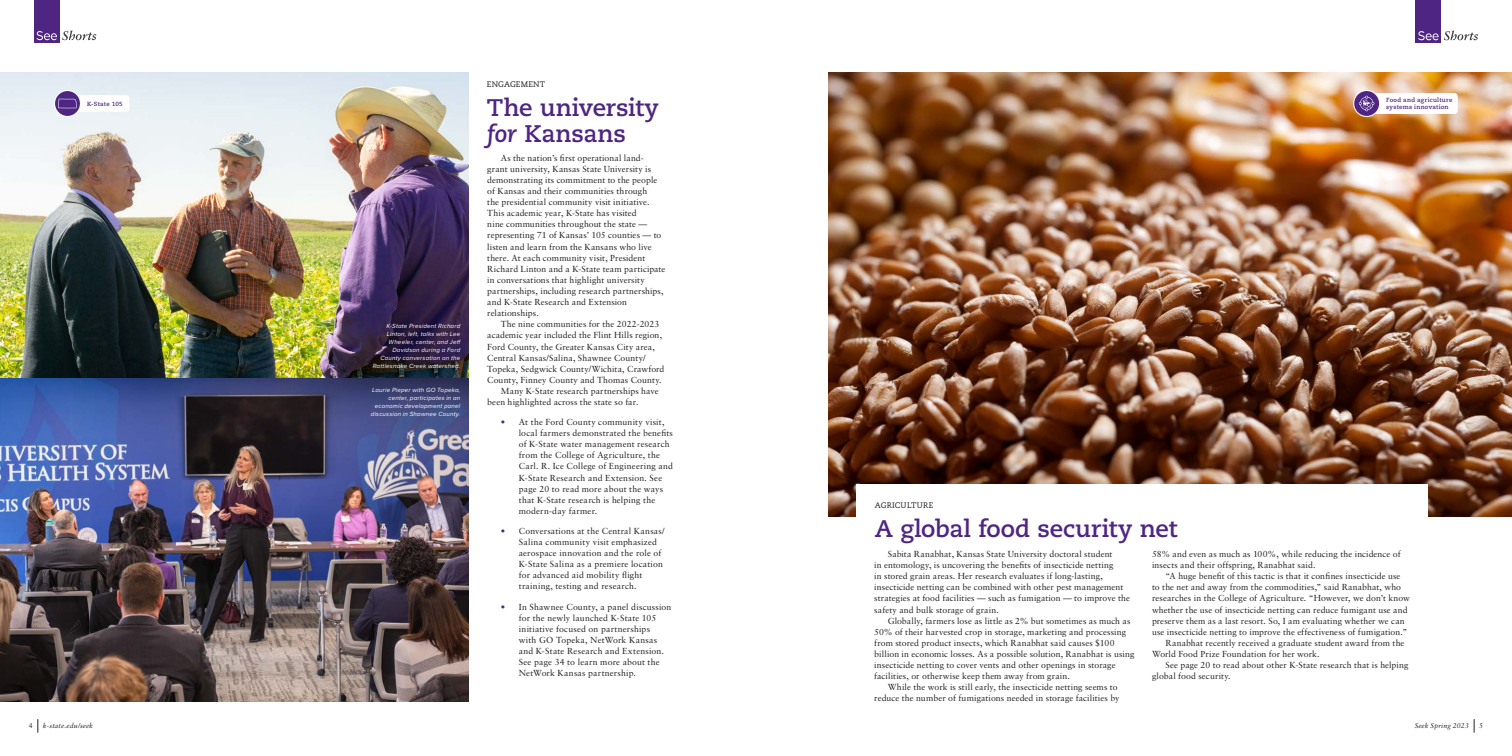
<style>
.page{position:relative;width:1512px;height:756px;background:#fff}
.page>*{position:absolute;margin:0;border:0;box-sizing:border-box;transform-origin:0 0}
.Story_Title{font:700 24px/26px "Caecilia LT Std";letter-spacing:-.005em;color:#4e2582}
.Main_Body_Style{font:8.8px/11.1px "Sabon LT Std";letter-spacing:.015em;color:#231f20}
.Short_Category{font:8px "Caecilia LT Std";letter-spacing:.03em;color:#231f20}
.t1{font:italic 7px "Sabon LT Std";letter-spacing:.02em;color:#231f20}
.t2{font:7px "Sabon LT Std";color:#231f20}
.Photo_Cutline{font:italic 6.2px/8px "Proxima Nova";letter-spacing:.03em;color:#fff;text-align:right}
.Economic_Prosperity{font:700 6px/7.2px "Caecilia LT Std";letter-spacing:.045em;color:#4e2582}
.s1{font-style:italic}
.s2{color:#4e2582}
</style>
<div class="page">
<div style="left:34px;top:0;width:25px;height:43px;background:#4e2582"></div>
<svg style="left:36px;top:30px;width:60px;height:10px"></svg>
<div style="left:1416px;top:0;width:25px;height:43px;background:#4e2582"></div>
<svg style="left:1418px;top:31px;width:60px;height:9px"></svg>
<img style="left:0;top:72px;width:469px;height:630px">
<img style="left:828px;top:72px;width:684px;height:445px">
<div style="left:856px;top:484px;width:572px;height:217px;background:#fff"></div>
<div style="left:54px;top:90px;width:27px;height:27px;border:2px solid #fff;border-radius:50%"></div>
<div style="left:65px;top:95px;width:64px;height:17px;background:#fff;border-radius:3px"></div>
<svg style="left:55px;top:91px;width:25px;height:25px"></svg>
<svg style="left:58px;top:99px;width:19px;height:9px"></svg>
<div style="left:1353px;top:90px;width:27px;height:27px;border:2px solid #fff;border-radius:50%"></div>
<div style="left:1364px;top:93px;width:94px;height:21px;background:#fff;border-radius:3px"></div>
<div style="left:1354px;top:91px;width:25px;height:25px;background:#4e2582;border-radius:50%"></div>
<svg style="left:1359px;top:96px;width:15px;height:15px"></svg>
<svg style="left:38px;top:719px;width:1px;height:14px"></svg>
<svg style="left:1474px;top:719px;width:1px;height:14px"></svg>
<p class="Short_Category" style="left:487px;top:79px;width:60px">ENGAGEMENT</p>
<p class="Story_Title" style="left:487px;top:95px;width:174px">The university <span class="s1">for</span> Kansans</p>
<p class="Economic_Prosperity" style="left:87px;top:100px;width:37px">K-State 105</p>
<p class="Economic_Prosperity" style="left:1386px;top:96px;width:68px">Food and agriculture systems innovation</p>
<p class="Photo_Cutline" style="left:373px;top:322px;width:90px">K-State President Richard<br>Linton, left, talks with Lee<br>Wheeler, center, and Jeff<br>Davidson during a Ford<br>County conversation on the<br>Rattlesnake Creek watershed.</p>
<p class="Photo_Cutline" style="left:371px;top:386px;width:91px">Laurie Pieper with GO Topeka, center, participates in an economic development panel discussion in Shawnee County.</p>
<p class="Main_Body_Style" style="left:487px;top:152px;width:180px;text-indent:14px">As the nation’s first operational land&shy;grant university, Kansas State University is demonstrating its commitment to the people of Kansas and their communities through<br>the presidential community visit initiative.<br>This academic year, K-State has visited<br>nine communities throughout the state — representing 71 of Kansas’ 105 counties — to listen and learn from the Kansans who live there. At each community visit, President Richard Linton and a K-State team participate in conversations that highlight university partnerships, including research partnerships, and K-State Research and Extension relationships.</p>
<p class="Main_Body_Style" style="left:487px;top:319px;width:179px;text-indent:14px">The nine communities for the 2022-2023 academic year included the Flint Hills region, Ford County, the Greater Kansas City area, Central Kansas/Salina, Shawnee County/ Topeka, Sedgwick County/Wichita, Crawford County, Finney County and Thomas County.</p>
<p class="Main_Body_Style" style="left:487px;top:385px;width:173px;text-indent:14px">Many K-State research partnerships have been highlighted across the state so far.</p>
<p class="Main_Body_Style" style="left:519px;top:416px;width:156px;text-indent:-18px"><span class="s2">•</span> At the Ford County community visit, local farmers demonstrated the benefits of K-State water management research from the College of Agriculture, the Carl. R. Ice College of Engineering and K-State Research and Extension. See page 20 to read more about the ways that K-State research is helping the modern-day farmer.</p>
<p class="Main_Body_Style" style="left:519px;top:525px;width:147px;text-indent:-18px"><span class="s2">•</span> Conversations at the Central Kansas/ Salina community visit emphasized aerospace innovation and the role of K-State Salina as a premiere location for advanced aid mobility flight training, testing and research.</p>
<p class="Main_Body_Style" style="left:519px;top:601px;width:154px;text-indent:-18px"><span class="s2">•</span> In Shawnee County, a panel discussion for the newly launched K-State 105 initiative focused on partnerships<br>with GO Topeka, NetWork Kansas and K-State Research and Extension.<br>See page 34 to learn more about the NetWork Kansas partnership.</p>
<p class="Short_Category" style="left:875px;top:501px;width:60px">AGRICULTURE</p>
<p class="Story_Title" style="left:875px;top:516px;width:304px">A global food security net</p>
<p class="Main_Body_Style" style="left:1152px;top:548px;width:250px">58% and even as much as 100%, while reducing the incidence of insects and their offspring, Ranabhat said.</p>
<p class="Main_Body_Style" style="left:1166px;top:571px;width:237px">“A huge benefit of this tactic is that it confines insecticide use</p>
<p class="Main_Body_Style" style="left:1152px;top:582px;width:251px">to the net and away from the commodities,” said Ranabhat, who</p>
<p class="Main_Body_Style" style="left:1152px;top:593px;width:259px">researches in the College of Agriculture. “However, we don’t know</p>
<p class="Main_Body_Style" style="left:1152px;top:604px;width:257px">whether the use of insecticide netting can reduce fumigant use and</p>
<p class="Main_Body_Style" style="left:1152px;top:615px;width:254px">preserve them as a last resort. So, I am evaluating whether we can</p>
<p class="Main_Body_Style" style="left:1152px;top:626px;width:257px">use insecticide netting to improve the effectiveness of fumigation.”</p>
<p class="Main_Body_Style" style="left:1166px;top:637px;width:240px">Ranabhat recently received a graduate student award from the</p>
<p class="Main_Body_Style" style="left:1152px;top:648px;width:169px">World Food Prize Foundation for her work.</p>
<p class="Main_Body_Style" style="left:1166px;top:659px;width:244px">See page 20 to read about other K-State research that is helping</p>
<p class="Main_Body_Style" style="left:1152px;top:670px;width:80px">global food security.</p>
<p class="Main_Body_Style" style="left:874px;top:548px;width:257px;text-indent:14px">Sabita Ranabhat, Kansas State University doctoral student<br>in entomology, is uncovering the benefits of insecticide netting<br>in stored grain areas. Her research evaluates if long-lasting, insecticide netting can be combined with other pest management strategies at food facilities — such as fumigation — to improve the safety and bulk storage of grain.</p>
<p class="Main_Body_Style" style="left:874px;top:615px;width:262px;text-indent:14px">Globally, farmers lose as little as 2% but sometimes as much as 50% of their harvested crop in storage, marketing and processing from stored product insects, which Ranabhat said causes $100 billion in economic losses. As a possible solution, Ranabhat is using insecticide netting to cover vents and other openings in storage facilities, or otherwise keep them away from grain.</p>
<p class="Main_Body_Style" style="left:874px;top:682px;width:247px;text-align:right">While the work is still early, the insecticide netting seems to reduce the number of fumigations needed in storage facilities by</p>
<p class="t2" style="left:29px;top:721px;width:5px">4</p>
<p class="t1" style="left:43px;top:722px;width:52px">k-state.edu/seek</p>
<p class="t1" style="left:1415px;top:722px;width:56px">Seek Spring 2023</p>
<p class="t2" style="left:1479px;top:721px;width:5px">5</p>
</div>
